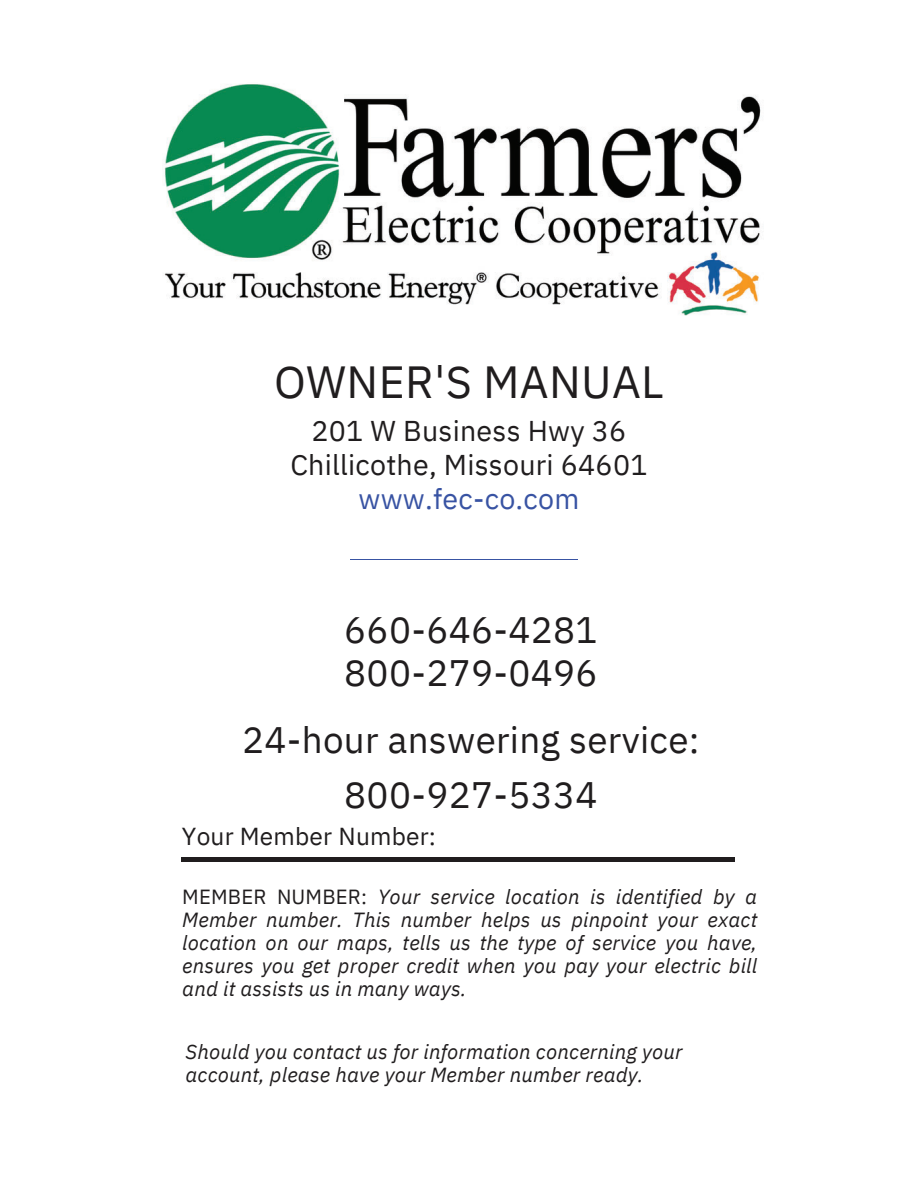
<style>
.page{position:relative;width:918px;height:1188px;background:#fff}
.page>*{position:absolute;margin:0;border:0;box-sizing:border-box;transform-origin:0 0}
.t1{font:45px "IBM Plex Sans";letter-spacing:.01em;color:#201d1e}
.t2{font:36.75px/42.9px "IBM Plex Sans";letter-spacing:.01em;color:#201d1e}
.t3{font:28.65px/33.8px "IBM Plex Sans";letter-spacing:.01em;color:#201d1e;text-align:center}
.t4{font:28.65px "IBM Plex Sans";letter-spacing:.01em;color:#3853a3}
.t5{font:24.45px "IBM Plex Sans";letter-spacing:.01em;color:#201d1e}
.t6{font:italic 20.4px/23px "IBM Plex Sans";letter-spacing:.01em;color:#201d1e;text-align:justify}
.s1{font-style:normal}
</style>
<div class="page">
<hr style="left:182px;top:857px;width:553px;height:4px;background:#201d1e">
<hr style="left:350px;top:559px;width:228px;height:1px;background:#3853a3">
<img style="left:164px;top:84px;width:597px;height:232px">
<h1 class="t1" style="left:274px;top:352px;width:391px">OWNER'S MANUAL</h1>
<h3 class="t3" style="left:290px;top:414px;width:359px">201 W Business Hwy 36<br>Chillicothe, Missouri 64601</h3>
<h3 class="t4" style="left:359px;top:479px;width:222px">www.fec-co.com</h3>
<h2 class="t2" style="left:344px;top:608px;width:255px">660-646-4281<br>800-279-0496</h2>
<h2 class="t2" style="left:242px;top:712px;width:459px;line-height:55.2px;text-align:center">24-hour answering service:<br>800-927-5334</h2>
<p class="t5" style="left:182px;top:820px;width:256px">Your Member Number:</p>
<p class="t6" style="left:182px;top:885px;width:576px"><span class="s1">MEMBER NUMBER:</span> Your service location is identified by a Member number. This number helps us pinpoint your exact location on our maps, tells us the type of service you have, ensures you get proper credit when you pay your electric bill and it assists us in many ways.</p>
<p class="t6" style="left:185px;top:1040px;width:499px">Should you contact us for information concerning your account, please have your Member number ready.</p>
</div>
